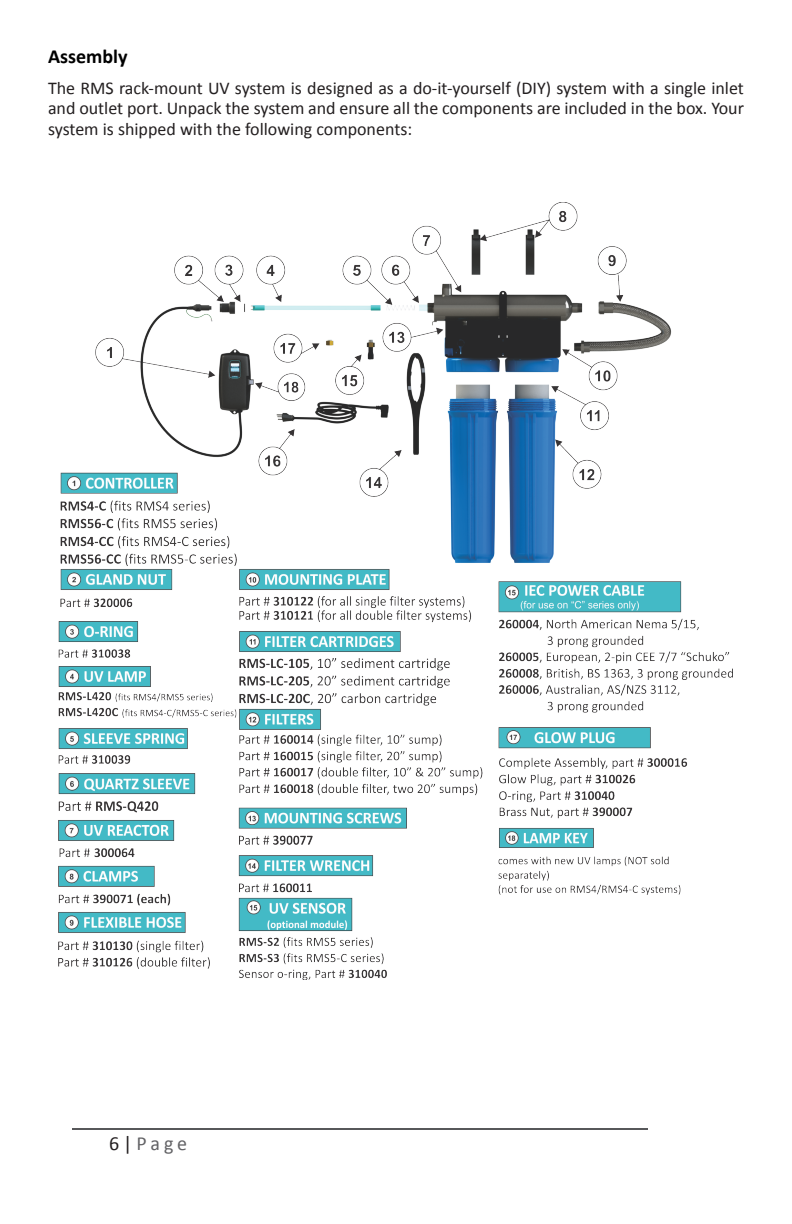
<style>
.page{position:relative;width:792px;height:1224px;background:#fff}
.page>*{position:absolute;margin:0;border:0;box-sizing:border-box;transform-origin:0 0}
.Heading_1{font:700 20px "Calibri";color:#000}
.t1{font:20px "Calibri";color:#636366}
.t2{font:18px/20.8px "Calibri";color:#231f20;text-align:justify}
.s1{color:#231f20}
</style>
<div class="page">
<hr style="left:72px;top:1128px;width:576px;height:2px;background:#57585a">
<img style="left:59px;top:203px;width:673px;height:776px">
<p class="Heading_1" style="left:48px;top:42px;width:81px">Assembly</p>
<p class="t2" style="left:48px;top:77px;width:698px">The RMS rack-mount UV system is designed as a do-it-yourself (DIY) system with a single inlet and outlet port. Unpack the system and ensure all the components are included in the box. Your system is shipped with the following components:</p>
<p class="t1" style="left:109px;top:1129px;width:80px"><span class="s1">6|</span>Page</p>
</div>
